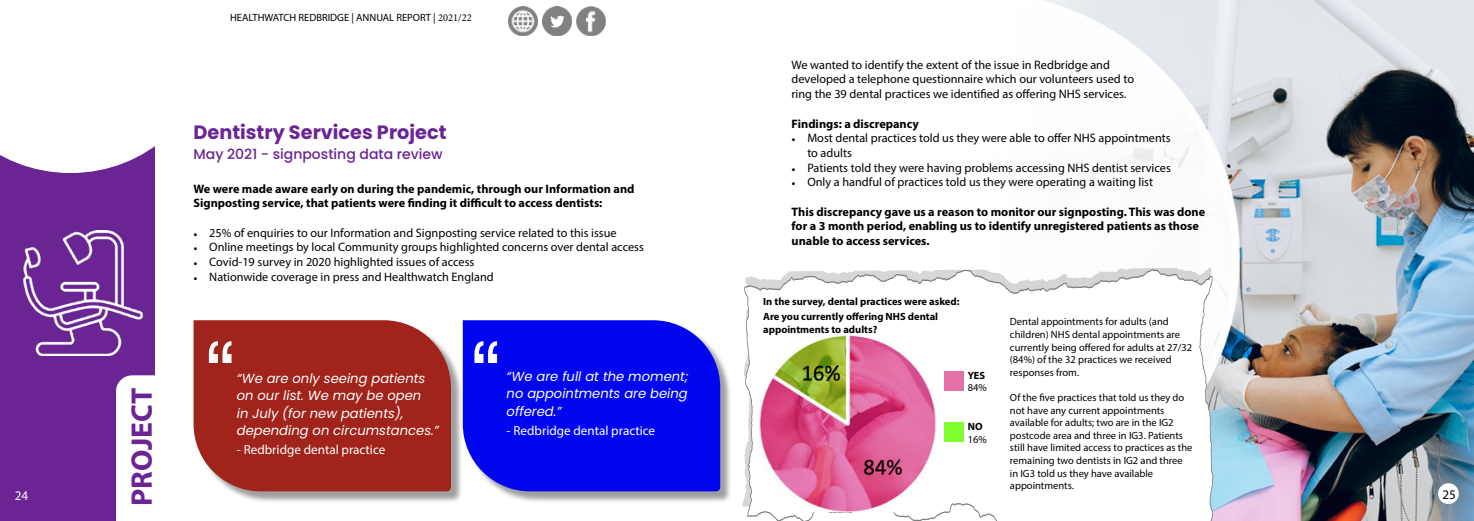
<style>
.page{position:relative;width:1474px;height:521px;background:#fff}
.page>*{position:absolute;margin:0;border:0;box-sizing:border-box;transform-origin:0 0}
.t1{font:90.12px "Microsoft Sans Serif";color:#fff}
.t2{font:700 29.75px "Myriad Pro";color:#6a2494}
.t3{font:700 19.25px "Poppins";color:#6a2494}
.t4{font:500 14px "Poppins";color:#6a2494}
.t5{font:italic 13.12px/17.5px "Poppins";color:#fff}
.t6{font:13.12px "Myriad Pro";color:#fff}
.t7{font:13.12px "Myriad Pro";color:#000}
.t8{font:12.25px/14.7px "Myriad Pro";color:#000}
.t9{font:700 12.25px/14.7px "Myriad Pro";color:#000}
.t10{font:10.5px/12.6px "Myriad Pro";color:#000}
.t11{font:700 10.5px/12.6px "Myriad Pro";color:#000}
.s1{font-family:"Minion Pro"}
.s2{font-family:"Minion Pro";font-size:10.5px}
</style>
<div class="page">
<img style="left:508px;top:6px;width:29px;height:29px">
<img style="left:543px;top:6px;width:29px;height:29px">
<img style="left:576px;top:6px;width:29px;height:29px">
<div style="left:0;top:110px;width:154px;height:411px;background:#6a2494"></div>
<img style="left:23px;top:231px;width:121px;height:124px">
<img style="left:1045px;top:0;width:428px;height:521px">
<svg style="left:0;top:110px;width:155px;height:63px;background:#ede5f2"></svg>
<div style="left:195px;top:322px;width:268px;height:181px;background:#000;opacity:.38"></div>
<div style="left:193px;top:320px;width:258px;height:171px;background:#a0241b"></div>
<div style="left:464px;top:322px;width:268px;height:181px;background:#000;opacity:.38"></div>
<div style="left:463px;top:320px;width:257px;height:171px;background:#0007ef"></div>
<svg style="left:744px;top:269px;width:469px;height:252px"></svg>
<img style="left:758px;top:330px;width:180px;height:182px">
<div style="left:944px;top:371px;width:19px;height:19px;background:#e471a6"></div>
<div style="left:944px;top:422px;width:19px;height:20px;background:#80ff30"></div>
<div style="left:116px;top:375px;width:39px;height:146px;background:#fff"></div>
<div style="left:1437px;top:483px;width:21px;height:21px;background:#fff;border-radius:50%"></div>
<p class="t6" style="left:15px;top:487px;width:15px">24</p>
<h2 class="t2" style="left:122px;top:506px;width:120px;rotate:-90deg">PROJECT</h2>
<p class="t10" style="left:230px;top:11px;width:243px">HEALTHWATCH REDBRIDGE | ANNUAL REPORT | <span class="s1">2021/22</span></p>
<h3 class="t3" style="left:193px;top:121px;width:254px">Dentistry Services Project</h3>
<p class="t4" style="left:193px;top:145px;width:251px">May 2021 - signposting data review</p>
<p class="t9" style="left:193px;top:181px;width:442px">We were made aware early on during the pandemic, through our Information and<br>Signposting service, that patients were finding it difficult to access dentists:</p>
<p class="t8" style="left:193px;top:225px;width:424px"><span class="s2">•</span> 25% of enquiries to our Information and Signposting service related to this issue</p>
<p class="t8" style="left:193px;top:240px;width:452px"><span class="s2">•</span> Online meetings by local Community groups highlighted concerns over dental access</p>
<p class="t8" style="left:193px;top:254px;width:282px"><span class="s2">•</span> Covid-19 survey in 2020 highlighted issues of access</p>
<p class="t8" style="left:193px;top:269px;width:302px"><span class="s2">•</span> Nationwide coverage in press and Healthwatch England</p>
<h1 class="t1" style="left:205px;top:316px;width:32px">“</h1>
<p class="t5" style="left:237px;top:369px;width:204px">“We are only seeing patients on our list. We may be open<br>in July (for new patients), depending on circumstances.”</p>
<p class="t6" style="left:237px;top:442px;width:150px">- Redbridge dental practice</p>
<h1 class="t1" style="left:471px;top:316px;width:32px">“</h1>
<p class="t5" style="left:506px;top:368px;width:183px;text-align:justify">“We are full at the moment; no appointments are being offered.”</p>
<p class="t6" style="left:506px;top:423px;width:150px">- Redbridge dental practice</p>
<p class="t8" style="left:791px;top:57px;width:344px">We wanted to identify the extent of the issue in Redbridge and developed a telephone questionnaire which our volunteers used to ring the 39 dental practices we identified as offering NHS services.</p>
<p class="t9" style="left:791px;top:116px;width:129px">Findings: a discrepancy</p>
<p class="t8" style="left:807px;top:131px;width:365px;text-indent:-16px"><span class="s2">•</span> Most dental practices told us they were able to offer NHS appointments to adults</p>
<p class="t8" style="left:791px;top:160px;width:381px"><span class="s2">•</span> Patients told they were having problems accessing NHS dentist services</p>
<p class="t8" style="left:791px;top:175px;width:363px"><span class="s2">•</span> Only a handful of practices told us they were operating a waiting list</p>
<p class="t9" style="left:791px;top:204px;width:415px">This discrepancy gave us a reason to monitor our signposting. This was done for a 3 month period, enabling us to identify unregistered patients as those unable to access services.</p>
<p class="t11" style="left:763px;top:295px;width:198px">In the survey, dental practices were asked:</p>
<p class="t11" style="left:763px;top:310px;width:176px">Are you currently offering NHS dental appointments to adults?</p>
<p class="t11" style="left:967px;top:369px;width:19px">YES</p>
<p class="t10" style="left:967px;top:381px;width:21px">84%</p>
<p class="t11" style="left:967px;top:420px;width:16px">NO</p>
<p class="t10" style="left:967px;top:433px;width:21px">16%</p>
<p class="t10" style="left:1009px;top:315px;width:184px">Dental appointments for adults (and children) NHS dental appointments are currently being offered for adults at 27/32 (84%) of the 32 practices we received responses from.</p>
<p class="t10" style="left:1009px;top:391px;width:184px">Of the five practices that told us they do not have any current appointments available for adults; two are in the IG2 postcode area and three in IG3. Patients still have limited access to practices as the remaining two dentists in IG2 and three in IG3 told us they have available appointments.</p>
<p class="t7" style="left:1442px;top:487px;width:15px">25</p>
</div>
